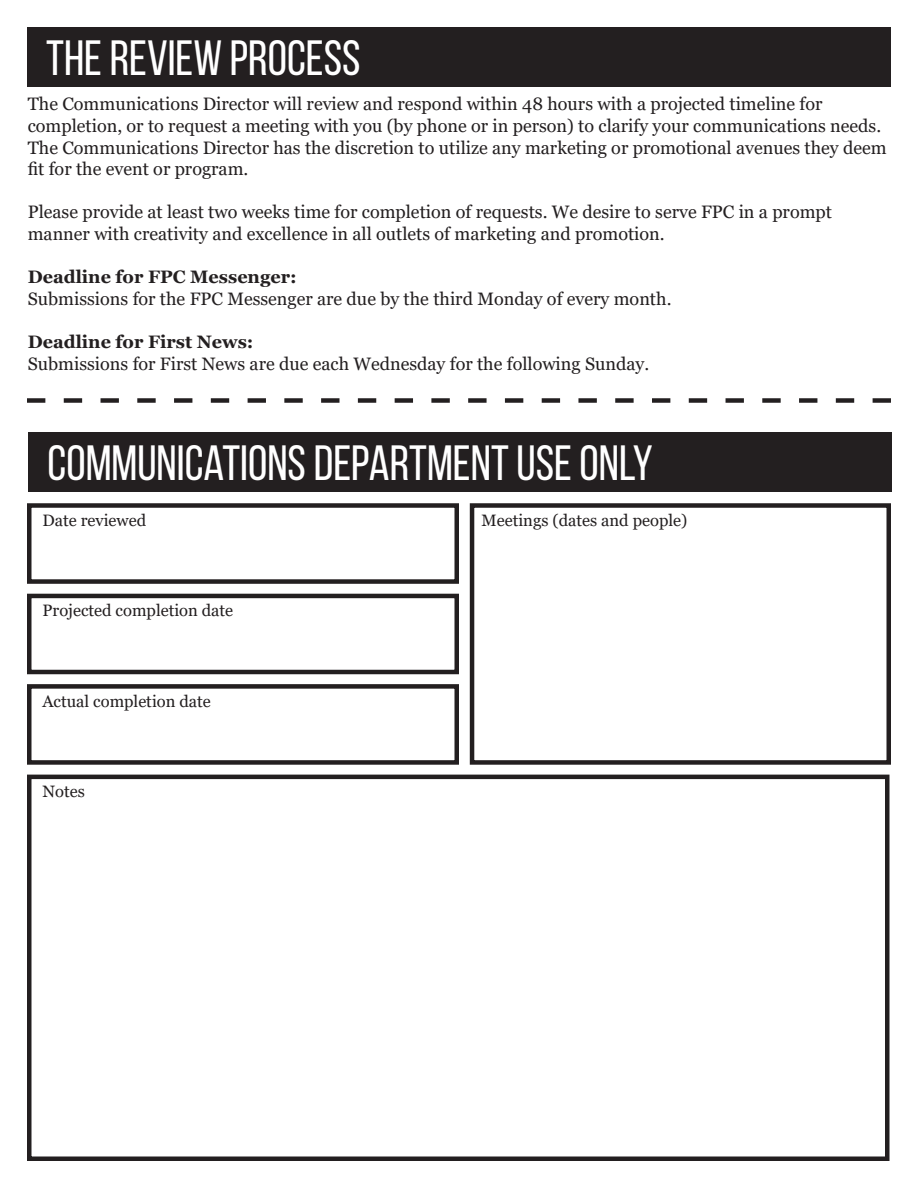
<style>
.page{position:relative;width:918px;height:1188px;background:#fff}
.page>*{position:absolute;margin:0;border:0;box-sizing:border-box;transform-origin:0 0}
.t1{font:49.5px "Bebas Neue";color:#fff}
.t2{font:18px/21.6px "Georgia";color:#231f20}
.t3{font:700 18px "Georgia";color:#231f20}
.t4{font:16.5px "Georgia";color:#231f20}
</style>
<div class="page">
<div style="left:27px;top:27px;width:864px;height:60px;background:#231f20"></div>
<svg style="left:27px;top:398px;width:864px;height:5px"></svg>
<div style="left:28px;top:432px;width:864px;height:60px;background:#231f20"></div>
<div style="left:27px;top:503px;width:432px;height:81px;border:4px solid #231f20"></div>
<div style="left:470px;top:503px;width:421px;height:262px;border:4px solid #231f20"></div>
<div style="left:27px;top:594px;width:432px;height:80px;border:4px solid #231f20"></div>
<div style="left:27px;top:684px;width:432px;height:81px;border:4px solid #231f20"></div>
<div style="left:27px;top:775px;width:863px;height:386px;border:4px solid #231f20"></div>
<p class="t1" style="left:46px;top:31px;width:316px">THE REVIEW PROCESS</p>
<p class="t2" style="left:28px;top:94px;width:860px">The Communications Director will review and respond within 48 hours with a projected timeline for completion, or to request a meeting with you (by phone or in person) to clarify your communications needs.<br>The Communications Director has the discretion to utilize any marketing or promotional avenues they deem fit for the event or program.</p>
<p class="t2" style="left:28px;top:202px;width:806px">Please provide at least two weeks time for completion of requests. We desire to serve FPC in a prompt manner with creativity and excellence in all outlets of marketing and promotion.</p>
<p class="t3" style="left:28px;top:265px;width:270px">Deadline for FPC Messenger:</p>
<p class="t2" style="left:28px;top:288px;width:645px">Submissions for the FPC Messenger are due by the third Monday of every month.</p>
<p class="t3" style="left:28px;top:330px;width:227px">Deadline for First News:</p>
<p class="t2" style="left:28px;top:353px;width:623px">Submissions for First News are due each Wednesday for the following Sunday.</p>
<p class="t1" style="left:48px;top:436px;width:607px">COMMUNICATIONS DEPARTMENT USE ONLY</p>
<p class="t4" style="left:43px;top:510px;width:105px">Date reviewed</p>
<p class="t4" style="left:482px;top:510px;width:207px">Meetings (dates and people)</p>
<p class="t4" style="left:43px;top:601px;width:192px">Projected completion date</p>
<p class="t4" style="left:43px;top:691px;width:170px">Actual completion date</p>
<p class="t4" style="left:43px;top:781px;width:44px">Notes</p>
</div>
